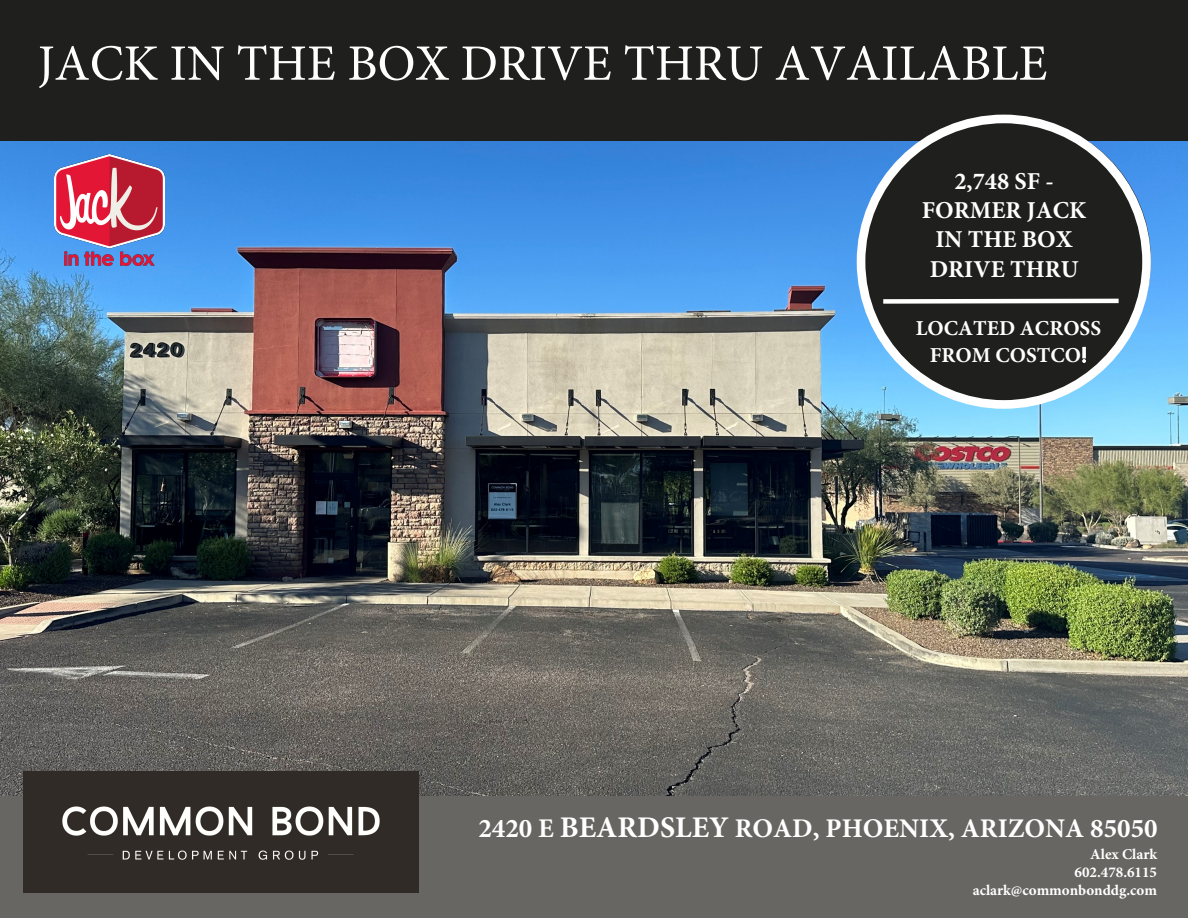
<style>
.page{position:relative;width:1188px;height:918px;background:#fff}
.page>*{position:absolute;margin:0;border:0;box-sizing:border-box;transform-origin:0 0}
.t1{font:51px "Minion Pro";color:#fff}
.t2{font:700 27px "Minion Pro";color:#fff}
.t3{font:700 24.3px/29.1px "Minion Pro";color:#fff;text-align:center}
.t4{font:700 21.3px/27.2px "Minion Pro";color:#fff;text-align:center}
.t5{font:700 15px/18px "Minion Pro";color:#fff;text-align:right}
.s1{font-family:"Baron Neue";font-weight:400}
.s2{font-size:30px}
</style>
<div class="page">
<img style="left:0;top:141px;width:1187px;height:655px">
<div style="left:0;top:0;width:1188px;height:141px;background:#1f1f1d"></div>
<div style="left:863px;top:116px;width:288px;height:288px;background:#1f1f1d;border-radius:50%"></div>
<div style="left:857px;top:115px;width:294px;height:294px;border:9px solid #fff;border-radius:50%"></div>
<div style="left:0;top:796px;width:1188px;height:121px;background:#686663"></div>
<svg style="left:883px;top:298px;width:236px;height:6px"></svg>
<img style="left:55px;top:154px;width:110px;height:112px">
<img style="left:23px;top:771px;width:396px;height:121px">
<h1 class="t1" style="left:38px;top:29px;width:1011px">JACK IN THE BOX DRIVE THRU AVAILABLE</h1>
<h3 class="t3" style="left:922px;top:167px;width:166px">2,748 SF -<br>FORMER JACK<br>IN THE BOX<br>DRIVE THRU</h3>
<h3 class="t4" style="left:916px;top:315px;width:187px">LOCATED ACROSS<br>FROM COSTCO<span class="s1">!</span></h3>
<h2 class="t2" style="left:478px;top:809px;width:681px">2420 E <span class="s2">BEARDSLEY</span> ROAD, PHOENIX, ARIZONA 85050</h2>
<p class="t5" style="left:973px;top:845px;width:186px">Alex Clark<br>602.478.6115 aclark@commonbonddg.com</p>
</div>
